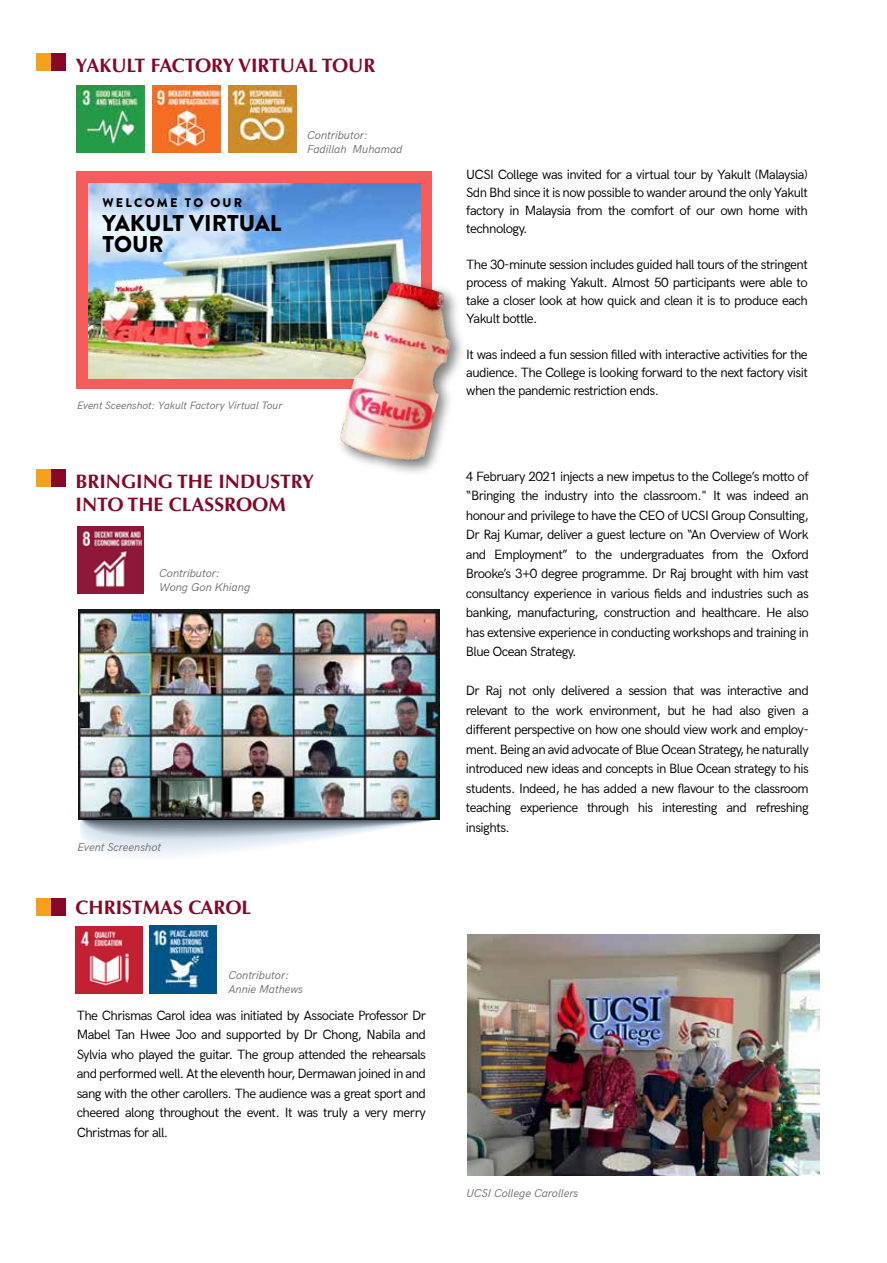
<style>
.page{position:relative;width:887px;height:1263px;background:#fff}
.page>*{position:absolute;margin:0;border:0;box-sizing:border-box;transform-origin:0 0}
.t1{font:900 22.8px/21.3px "Brandon Grotesque";color:#000}
.t2{font:700 19.5px/23.1px "Optima";color:#850828}
.t3{font:13.5px/19.5px "HK Grotesk";letter-spacing:-.04em;color:#010101;text-align:justify}
.t4{font:13.5px/19.5px "HK Grotesk";letter-spacing:-.04em;color:#000;text-align:justify}
.t5{font:900 12.45px "Brandon Grotesque";letter-spacing:.18em;color:#000}
.t6{font:italic 11.25px/14.2px "HK Grotesk";color:#6d6e71}
.t7{font:italic 10.5px "HK Grotesk";color:#6d6e71}
</style>
<div class="page">
<img style="left:78px;top:610px;width:361px;height:209px">
<div style="left:77px;top:171px;width:355px;height:217px;background:#f45d5c"></div>
<div style="left:36px;top:53px;width:29px;height:18px;background:#f4a01a"></div>
<div style="left:51px;top:53px;width:15px;height:18px;background:#850828"></div>
<img style="left:77px;top:85px;width:67px;height:68px">
<img style="left:75px;top:927px;width:67px;height:66px">
<img style="left:77px;top:526px;width:67px;height:67px">
<img style="left:149px;top:926px;width:68px;height:67px">
<img style="left:153px;top:85px;width:67px;height:68px">
<img style="left:229px;top:85px;width:67px;height:68px">
<img style="left:88px;top:183px;width:333px;height:195px">
<img style="left:331px;top:272px;width:132px;height:201px">
<img style="left:338px;top:277px;width:123px;height:189px">
<div style="left:36px;top:469px;width:29px;height:18px;background:#f4a01a"></div>
<div style="left:51px;top:469px;width:15px;height:18px;background:#850828"></div>
<div style="left:36px;top:898px;width:29px;height:18px;background:#f4a01a"></div>
<div style="left:51px;top:898px;width:15px;height:18px;background:#850828"></div>
<svg style="left:79px;top:819px;width:356px;height:37px"></svg>
<img style="left:467px;top:935px;width:352px;height:240px">
<h2 class="t2" style="left:76px;top:54px;width:301px">YAKULT FACTORY VIRTUAL TOUR</h2>
<p class="t5" style="left:102px;top:193px;width:141px">WELCOME TO OUR</p>
<h1 class="t1" style="left:103px;top:213px;width:180px">YAKULT VIRTUAL<br>TOUR</h1>
<p class="t6" style="left:307px;top:127px;width:97px">Contributor:<br>Fadillah Muhamad</p>
<p class="t7" style="left:77px;top:397px;width:207px">Event Sceenshot: Yakult Factory Virtual Tour</p>
<h2 class="t2" style="left:76px;top:470px;width:240px">BRINGING THE INDUSTRY<br>INTO THE CLASSROOM</h2>
<p class="t6" style="left:159px;top:565px;width:92px">Contributor:<br>Wong Gon Khiang</p>
<p class="t6" style="left:77px;top:839px;width:85px">Event Screenshot</p>
<h2 class="t2" style="left:76px;top:896px;width:177px">CHRISTMAS CAROL</h2>
<p class="t6" style="left:228px;top:967px;width:76px">Contributor:<br>Annie Mathews</p>
<p class="t4" style="left:77px;top:1004px;width:351px">The Chrismas Carol idea was initiated by Associate Professor Dr Mabel Tan Hwee Joo and supported by Dr Chong, Nabila and Sylvia who played the guitar. The group attended the rehearsals and performed well. At the eleventh hour, Dermawan joined in and sang with the other carollers. The audience was a great sport and cheered along throughout the event. It was truly a very merry Christmas for all.</p>
<p class="t3" style="left:466px;top:164px;width:343px;line-height:18px">UCSI College was invited for a virtual tour by Yakult (Malaysia)<br>Sdn Bhd since it is now possible to wander around the only Yakult factory in Malaysia from the comfort of our own home with technology.</p>
<p class="t3" style="left:466px;top:254px;width:343px;line-height:18px">The 30-minute session includes guided hall tours of the stringent process of making Yakult. Almost 50 participants were able to take a closer look at how quick and clean it is to produce each Yakult bottle.</p>
<p class="t3" style="left:466px;top:344px;width:343px;line-height:18px">It was indeed a fun session filled with interactive activities for the audience. The College is looking forward to the next factory visit when the pandemic restriction ends.</p>
<p class="t3" style="left:466px;top:465px;width:344px">4 February 2021 injects a new impetus to the College’s motto of “Bringing the industry into the classroom." It was indeed an honour and privilege to have the CEO of UCSI Group Consulting, Dr Raj Kumar, deliver a guest lecture on “An Overview of Work and Employment” to the undergraduates from the Oxford Brooke’s 3+0 degree programme. Dr Raj brought with him vast consultancy experience in various fields and industries such as banking, manufacturing, construction and healthcare. He also has extensive experience in conducting workshops and training in Blue Ocean Strategy.</p>
<p class="t3" style="left:466px;top:680px;width:344px">Dr Raj not only delivered a session that was interactive and relevant to the work environment, but he had also given a different perspective on how one should view work and employ&shy;ment. Being an avid advocate of Blue Ocean Strategy, he naturally introduced new ideas and concepts in Blue Ocean strategy to his students. Indeed, he has added a new flavour to the classroom teaching experience through his interesting and refreshing insights.</p>
<p class="t6" style="left:466px;top:1185px;width:113px">UCSI College Carollers</p>
</div>
